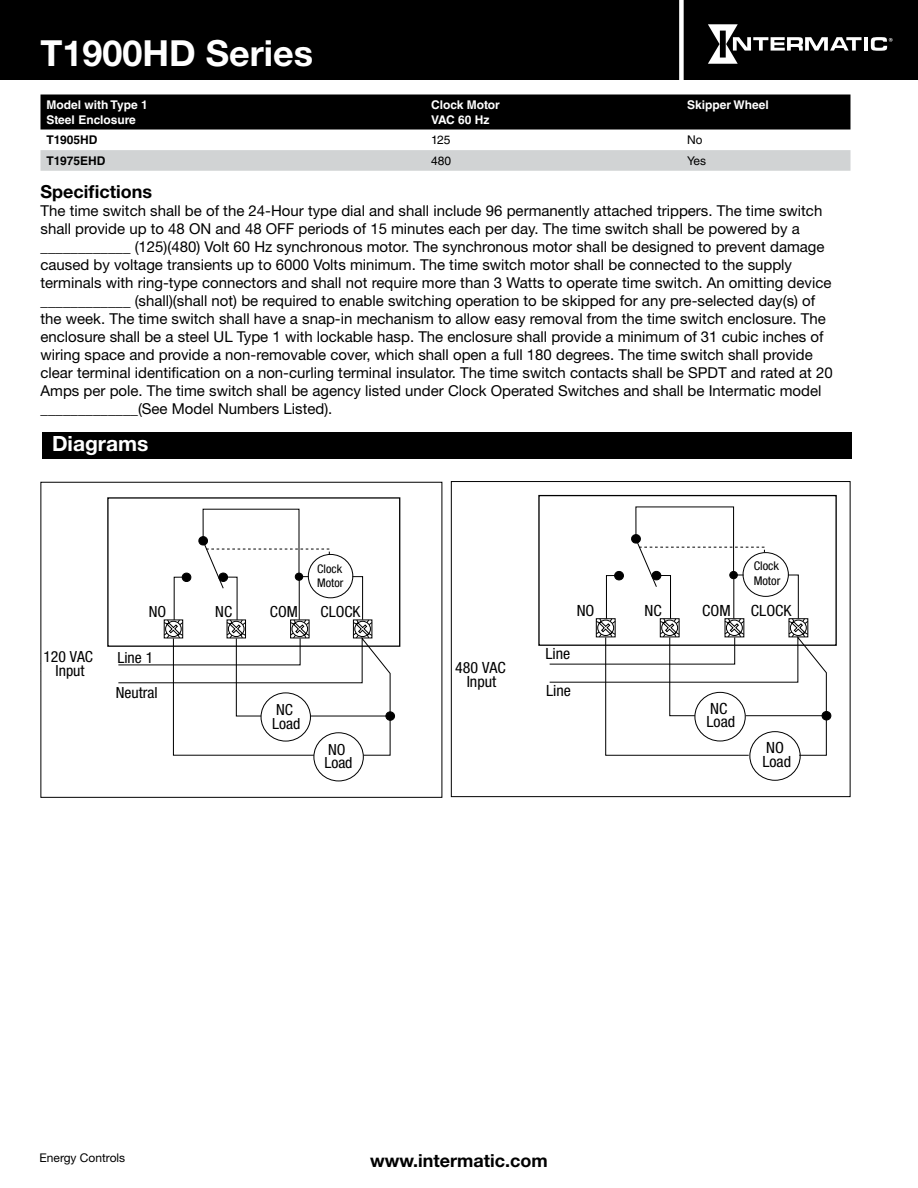
<style>
.page{position:relative;width:918px;height:1188px;background:#fff}
.page>*{position:absolute;margin:0;border:0;box-sizing:border-box;transform-origin:0 0}
.t1{font:700 36px "Helvetica Neue LT Std";color:#fff}
.t2{font:700 21px "Helvetica Neue LT Std";color:#fff}
.t3{font:700 18px "Helvetica Neue LT Std";color:#000}
.t4{font:condensed 15.45px/13.8px "Helvetica Neue LT Std";color:#000}
.t5{font:700 15.45px/13.8px "Times";color:#000;text-align:center}
.t6{font:condensed 15.3px/13.6px "Helvetica Neue LT Std";color:#000}
.t7{font:700 15.3px "Times";color:#000}
.t8{font:15px/18px "Helvetica Neue LT Std";color:#000}
.t9{font:700 12px/14.4px "Helvetica LT Std";color:#fff}
.t10{font:condensed 12px/14.4px "Helvetica Neue LT Std";color:#000}
.t11{font:700 12px "Helvetica LT Std";color:#000}
.t12{font:12px "Helvetica Neue LT Std";color:#000}
.t13{font:12px "Helvetica LT Std";color:#000}
</style>
<div class="page">
<div style="left:0;top:0;width:918px;height:80px;background:#000"></div>
<hr style="left:864px;top:37px;width:4px;height:14px;background:#fff">
<svg style="left:871px;top:37px;width:22px;height:14px"></svg>
<svg style="left:708px;top:24px;width:154px;height:40px"></svg>
<div style="left:679px;top:0;width:5px;height:84px;background:#fff"></div>
<div style="left:386px;top:712px;width:9px;height:8px;background:#000;border-radius:50%"></div>
<div style="left:385px;top:711px;width:10px;height:10px;border:1px solid #000;border-radius:50%"></div>
<div style="left:313px;top:732px;width:51px;height:49px;border:1px solid #000;border-radius:50%"></div>
<svg style="left:118px;top:508px;width:273px;height:248px"></svg>
<div style="left:822px;top:712px;width:9px;height:8px;background:#000;border-radius:50%"></div>
<div style="left:822px;top:711px;width:9px;height:9px;border:1px solid #000;border-radius:50%"></div>
<div style="left:749px;top:731px;width:52px;height:50px;border:1px solid #000;border-radius:50%"></div>
<div style="left:538px;top:495px;width:299px;height:151px;border:1px solid #000"></div>
<svg style="left:549px;top:506px;width:278px;height:250px"></svg>
<div style="left:451px;top:481px;width:399px;height:316px;border:1px solid #000"></div>
<div style="left:42px;top:432px;width:810px;height:26px;background:#000"></div>
<div style="left:40px;top:94px;width:810px;height:36px;background:#000"></div>
<div style="left:40px;top:150px;width:810px;height:21px;background:#d1d3d4"></div>
<h1 class="t1" style="left:40px;top:31px;width:274px">T1900HD Series</h1>
<p class="t9" style="left:46px;top:98px;width:103px">Model with Type 1<br>Steel Enclosure</p>
<p class="t9" style="left:431px;top:98px;width:70px">Clock Motor<br>VAC 60 Hz</p>
<p class="t9" style="left:687px;top:98px;width:83px">Skipper Wheel</p>
<p class="t11" style="left:46px;top:133px;width:52px">T1905HD</p>
<p class="t13" style="left:431px;top:133px;width:21px">125</p>
<p class="t13" style="left:687px;top:133px;width:17px">No</p>
<p class="t11" style="left:46px;top:153px;width:60px">T1975EHD</p>
<p class="t13" style="left:431px;top:154px;width:22px">480</p>
<p class="t13" style="left:687px;top:154px;width:20px">Yes</p>
<p class="t3" style="left:40px;top:180px;width:113px">Specifictions</p>
<p class="t8" style="left:40px;top:201px;width:794px">The time switch shall be of the 24-Hour type dial and shall include 96 permanently attached trippers. The time switch shall provide up to 48 ON and 48 OFF periods of 15 minutes each per day. The time switch shall be powered by a ____________ (125)(480) Volt 60 Hz synchronous motor. The synchronous motor shall be designed to prevent damage caused by voltage transients up to 6000 Volts minimum. The time switch motor shall be connected to the supply terminals with ring-type connectors and shall not require more than 3 Watts to operate time switch. An omitting device ____________ (shall)(shall not) be required to enable switching operation to be skipped for any pre-selected day(s) of the week. The time switch shall have a snap-in mechanism to allow easy removal from the time switch enclosure. The enclosure shall be a steel UL Type 1 with lockable hasp. The enclosure shall provide a minimum of 31 cubic inches of wiring space and provide a non-removable cover, which shall open a full 180 degrees. The time switch shall provide clear terminal identification on a non-curling terminal insulator. The time switch contacts shall be SPDT and rated at 20<br>Amps per pole. The time switch shall be agency listed under Clock Operated Switches and shall be Intermatic model _____________(See Model Numbers Listed).</p>
<p class="t10" style="left:752px;top:248px;width:28px">Clock<br>Motor</p>
<p class="t4" style="left:581px;top:292px;width:19px">NO</p>
<p class="t4" style="left:648px;top:292px;width:19px">NC</p>
<p class="t4" style="left:704px;top:292px;width:30px">COM</p>
<p class="t4" style="left:756px;top:292px;width:42px">CLOCK</p>
<p class="t4" style="left:473px;top:338px;width:52px">120 VAC</p>
<p class="t4" style="left:549px;top:338px;width:38px">Line 1</p>
<p class="t4" style="left:486px;top:352px;width:31px">Input</p>
<p class="t4" style="left:547px;top:374px;width:44px">Neutral</p>
<p class="t5" style="left:469px;top:346px;width:64px">125 VAC<br>Input</p>
<p class="t4" style="left:710px;top:391px;width:19px">NC</p>
<h2 class="t2" style="left:52px;top:430px;width:98px">Diagrams</h2>
<p class="t10" style="left:317px;top:561px;width:28px">Clock<br>Motor</p>
<p class="t10" style="left:754px;top:559px;width:28px">Clock<br>Motor</p>
<p class="t6" style="left:149px;top:605px;width:19px">NO</p>
<p class="t6" style="left:215px;top:605px;width:18px">NC</p>
<p class="t6" style="left:270px;top:605px;width:29px">COM</p>
<p class="t6" style="left:321px;top:605px;width:41px">CLOCK</p>
<p class="t4" style="left:577px;top:603px;width:19px">NO</p>
<p class="t4" style="left:644px;top:603px;width:19px">NC</p>
<p class="t4" style="left:702px;top:603px;width:30px">COM</p>
<p class="t4" style="left:751px;top:603px;width:42px">CLOCK</p>
<p class="t6" style="left:43px;top:650px;width:51px">120 VAC</p>
<p class="t6" style="left:117px;top:650px;width:37px">Line 1</p>
<p class="t6" style="left:56px;top:664px;width:31px">Input</p>
<p class="t6" style="left:116px;top:685px;width:43px">Neutral</p>
<p class="t7" style="left:39px;top:652px;width:63px">125 VAC</p>
<p class="t5" style="left:469px;top:657px;width:64px">250 VAC</p>
<p class="t4" style="left:455px;top:661px;width:52px;text-align:center">480 VAC<br>Input</p>
<p class="t4" style="left:545px;top:647px;width:26px">Line</p>
<p class="t4" style="left:546px;top:683px;width:26px">Line</p>
<p class="t6" style="left:272px;top:703px;width:30px">NC<br>Load</p>
<p class="t4" style="left:706px;top:701px;width:30px">NC<br>Load</p>
<p class="t6" style="left:324px;top:742px;width:30px">NO<br>Load</p>
<p class="t4" style="left:762px;top:741px;width:30px">NO<br>Load</p>
<p class="t12" style="left:40px;top:1151px;width:87px">Energy Controls</p>
<p class="t3" style="left:370px;top:1150px;width:179px">www.intermatic.com</p>
</div>
